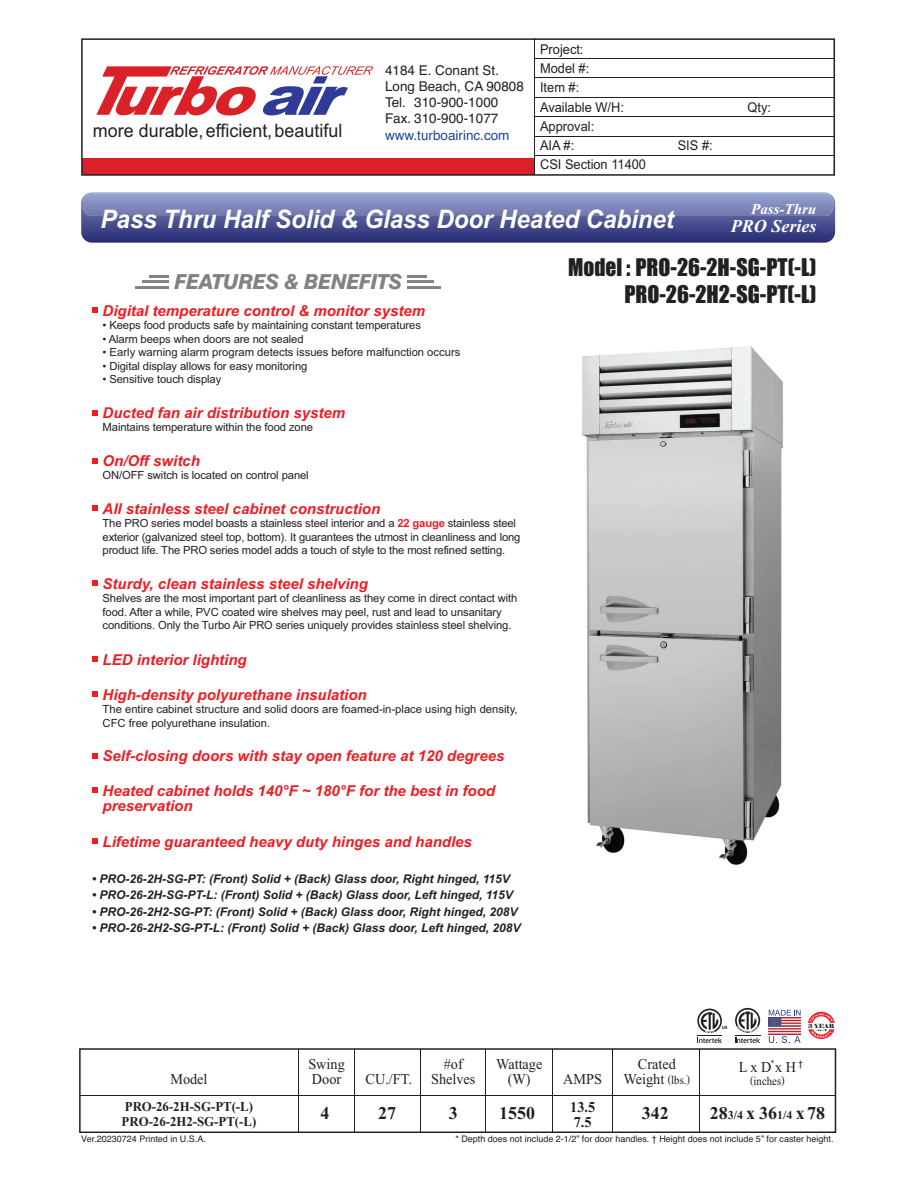
<style>
.page{position:relative;width:918px;height:1188px;background:#fff}
.page>*{position:absolute;margin:0;border:0;box-sizing:border-box;transform-origin:0 0}
.t1{font:italic 700 25.5px "Arial";letter-spacing:-.005em;color:#fff;scale:.95 1}
.t2{font:22.5px/27px "Impact";color:#231f20;text-align:right;scale:.95 1}
.t3{font:italic 800 20.7px "Swiss 721 BT";letter-spacing:-.025em;color:#808285}
.t4{font:18.45px "Arial";color:#231f20}
.t5{font:700 18px "Times New Roman";color:#231f20}
.t6{font:italic 700 18px "Times New Roman";color:#fff}
.t7{font:italic 700 15px/15px "Arial";color:#ee1d23}
.t8{font:15px/15px "Times New Roman";color:#231f20;scale:.95 1}
.t9{font:italic 700 15px "Times New Roman";color:#fff}
.t10{font:700 15px/15px "Times New Roman";color:#231f20;scale:.95 1}
.t11{font:13.5px/19.4px "Arial";color:#231f20;scale:.95 1}
.t12{font:13.5px/16.2px "Helvetica";color:#231f20}
.t13{font:700 13.5px/15px "Times New Roman";color:#231f20;scale:.95 1}
.t14{font:13.5px "Helvetica";color:#18469d}
.t15{font:italic 700 12px "Arial";color:#231f20}
.t16{font:12px "Times New Roman";color:#231f20;scale:.9 1}
.t17{font:11.25px/13.5px "Arial";letter-spacing:-.01em;color:#231f20}
.t18{font:9.9px "Helvetica";color:#231f20;scale:.95 1}
.t19{font:9px "Helvetica";color:#231f20}
.t20{font:5.7px "Elephant";color:#231f20;scale:1.11 1}
.s1{font-weight:700;color:#ed1f26}
.s2{font-size:12px}
.s3{font-size:9px}
</style>
<div class="page">
<svg style="left:81px;top:192px;width:754px;height:51px;background:#6067a1"></svg>
<div style="left:102px;top:209px;width:170px;height:7px;background:#777cb1"></div>
<div style="left:277px;top:209px;width:153px;height:7px;background:#777cb1"></div>
<div style="left:430px;top:209px;width:245px;height:7px;background:#777cb1"></div>
<svg style="left:79px;top:1048px;width:757px;height:85px"></svg>
<hr style="left:298px;top:1049px;width:1px;height:83px;background:#231f20">
<hr style="left:354px;top:1049px;width:1px;height:83px;background:#231f20">
<hr style="left:420px;top:1049px;width:1px;height:83px;background:#231f20">
<hr style="left:486px;top:1049px;width:1px;height:83px;background:#231f20">
<hr style="left:552px;top:1049px;width:1px;height:83px;background:#231f20">
<hr style="left:612px;top:1049px;width:1px;height:83px;background:#231f20">
<hr style="left:699px;top:1049px;width:1px;height:83px;background:#231f20">
<svg style="left:92px;top:307px;width:5px;height:6px"></svg>
<svg style="left:92px;top:410px;width:6px;height:5px"></svg>
<svg style="left:92px;top:458px;width:5px;height:5px"></svg>
<svg style="left:92px;top:505px;width:5px;height:6px"></svg>
<svg style="left:92px;top:581px;width:5px;height:5px"></svg>
<svg style="left:92px;top:657px;width:5px;height:5px"></svg>
<svg style="left:92px;top:691px;width:5px;height:6px"></svg>
<svg style="left:92px;top:753px;width:5px;height:6px"></svg>
<svg style="left:149px;top:275px;width:19px;height:2px"></svg>
<hr style="left:142px;top:280px;width:26px;height:3px;background:#808285">
<hr style="left:135px;top:286px;width:33px;height:3px;background:#808285">
<svg style="left:407px;top:275px;width:19px;height:2px"></svg>
<hr style="left:407px;top:280px;width:26px;height:3px;background:#808285">
<hr style="left:407px;top:286px;width:33px;height:3px;background:#808285">
<svg style="left:808px;top:1012px;width:27px;height:27px"></svg>
<svg style="left:735px;top:1008px;width:25px;height:35px"></svg>
<svg style="left:697px;top:1009px;width:30px;height:34px"></svg>
<img style="left:769px;top:1018px;width:32px;height:16px">
<svg style="left:769px;top:1010px;width:32px;height:6px"></svg>
<svg style="left:769px;top:1036px;width:32px;height:7px"></svg>
<img style="left:581px;top:346px;width:202px;height:519px">
<svg style="left:92px;top:787px;width:5px;height:6px"></svg>
<svg style="left:92px;top:838px;width:5px;height:5px"></svg>
<svg style="left:81px;top:38px;width:754px;height:138px"></svg>
<hr style="left:534px;top:39px;width:1px;height:136px;background:#231f20">
<svg style="left:96px;top:66px;width:277px;height:49px"></svg>
<p class="t12" style="left:385px;top:63px;width:140px">4184 E. Conant St.<br>Long Beach, CA 90808<br>Tel. 310-900-1000<br>Fax. 310-900-1077</p>
<h3 class="t4" style="left:93px;top:124px;width:251px">more durable,efficient,beautiful</h3>
<p class="t14" style="left:385px;top:130px;width:126px">www.turboairinc.com</p>
<p class="t11" style="left:540px;top:41px;width:113px">Project:<br>Model #:<br>Item #:<br>Available W/H:<br>Approval:<br>AIA #:<br>CSI Section 11400</p>
<p class="t11" style="left:678px;top:137px;width:38px">SIS #:</p>
<h1 class="t1" style="left:101px;top:209px;width:605px">Pass Thru Half Solid &amp; Glass Door Heated Cabinet</h1>
<p class="t11" style="left:747px;top:98px;width:26px">Qty:</p>
<h3 class="t9" style="left:751px;top:200px;width:67px">Pass-Thru</h3>
<h3 class="t6" style="left:731px;top:215px;width:87px">PRO Series</h3>
<h3 class="t3" style="left:174px;top:274px;width:229px">FEATURES &amp; BENEFITS</h3>
<h3 class="t7" style="left:103px;top:304px;width:324px">Digital temperature control &amp; monitor system</h3>
<p class="t17" style="left:103px;top:319px;width:320px">• Keeps food products safe by maintaining constant temperatures</p>
<p class="t17" style="left:103px;top:333px;width:202px">• Alarm beeps when doors are not sealed</p>
<p class="t17" style="left:103px;top:346px;width:359px">• Early warning alarm program detects issues before malfunction occurs</p>
<p class="t17" style="left:103px;top:360px;width:206px">• Digital display allows for easy monitoring</p>
<p class="t17" style="left:103px;top:373px;width:120px">• Sensitive touch display</p>
<h3 class="t7" style="left:103px;top:406px;width:244px">Ducted fan air distribution system</h3>
<p class="t17" style="left:103px;top:421px;width:212px">Maintains temperature within the food zone</p>
<h3 class="t7" style="left:103px;top:454px;width:99px">On/Off switch</h3>
<p class="t17" style="left:103px;top:469px;width:208px">ON/OFF switch is located on control panel</p>
<h3 class="t7" style="left:103px;top:502px;width:279px">All stainless steel cabinet construction</h3>
<p class="t17" style="left:103px;top:517px;width:419px">The PRO series model boasts a stainless steel interior and a <span class="s1">22 gauge</span> stainless steel exterior (galvanized steel top, bottom). It guarantees the utmost in cleanliness and long product life. The PRO series model adds a touch of style to the most refined setting.</p>
<h3 class="t7" style="left:103px;top:577px;width:267px">Sturdy, clean stainless steel shelving</h3>
<p class="t17" style="left:103px;top:592px;width:416px">Shelves are the most important part of cleanliness as they come in direct contact with food. After a while, PVC coated wire shelves may peel, rust and lead to unsanitary conditions. Only the Turbo Air PRO series uniquely provides stainless steel shelving.</p>
<h3 class="t7" style="left:103px;top:654px;width:146px">LED interior lighting</h3>
<h3 class="t7" style="left:103px;top:688px;width:266px">High-density polyurethane insulation</h3>
<p class="t17" style="left:103px;top:703px;width:417px">The entire cabinet structure and solid doors are foamed-in-place using high density,<br>CFC free polyurethane insulation.</p>
<h3 class="t7" style="left:103px;top:750px;width:403px">Self-closing doors with stay open feature at 120 degrees</h3>
<h3 class="t7" style="left:103px;top:784px;width:394px">Heated cabinet holds 140°F ~ 180°F for the best in food preservation</h3>
<h3 class="t7" style="left:103px;top:835px;width:371px">Lifetime guaranteed heavy duty hinges and handles</h3>
<p class="t15" style="left:92px;top:874px;width:420px">• PRO-26-2H-SG-PT: (Front) Solid + (Back) Glass door, Right hinged, 115V</p>
<p class="t15" style="left:92px;top:891px;width:423px">• PRO-26-2H-SG-PT-L: (Front) Solid + (Back) Glass door, Left hinged, 115V</p>
<p class="t15" style="left:92px;top:907px;width:427px">• PRO-26-2H2-SG-PT: (Front) Solid + (Back) Glass door, Right hinged, 208V</p>
<p class="t15" style="left:92px;top:924px;width:430px">• PRO-26-2H2-SG-PT-L: (Front) Solid + (Back) Glass door, Left hinged, 208V</p>
<h2 class="t2" style="left:568px;top:255px;width:263px">Model : PRO-26-2H-SG-PT(-L)<br>PRO-26-2H2-SG-PT(-L)</h2>
<p class="t20" style="left:808px;top:1023px;width:25px">3 YEAR</p>
<h3 class="t8" style="left:170px;top:1073px;width:41px">Model</h3>
<p class="t13" style="left:122px;top:1098px;width:143px">PRO-26-2H-SG-PT(-L)<br>PRO-26-2H2-SG-PT(-L)</p>
<p class="t19" style="left:81px;top:1135px;width:126px">Ver.20230724 Printed in U.S.A.</p>
<h3 class="t8" style="left:308px;top:1058px;width:40px">Swing<br>Door</h3>
<h3 class="t8" style="left:366px;top:1073px;width:50px">CU./FT.</h3>
<h3 class="t8" style="left:431px;top:1058px;width:48px;text-align:center">#of<br>Shelves</h3>
<h3 class="t8" style="left:508px;top:1058px;width:101px;text-indent:-12px">Wattage<br>(W) AMPS</h3>
<h3 class="t8" style="left:623px;top:1058px;width:72px;text-align:center">Crated<br>Weight <span class="s2">(lbs.)</span></h3>
<p class="t18" style="left:771px;top:1060px;width:35px">* <span class="s3">†</span></p>
<h3 class="t8" style="left:739px;top:1061px;width:62px">L x D x H</h3>
<p class="t16" style="left:750px;top:1077px;width:40px">(inches)</p>
<h3 class="t5" style="left:320px;top:1103px;width:10px">4</h3>
<h3 class="t5" style="left:378px;top:1103px;width:19px">27</h3>
<h3 class="t5" style="left:449px;top:1103px;width:10px">3</h3>
<h3 class="t5" style="left:499px;top:1103px;width:37px">1550</h3>
<h3 class="t10" style="left:570px;top:1099px;width:28px">13.5<br>7.5</h3>
<h3 class="t5" style="left:642px;top:1103px;width:28px">342</h3>
<h3 class="t5" style="left:710px;top:1103px;width:117px">28<span class="s2">3/4</span> x 36<span class="s2">1/4</span> x 78</h3>
<p class="t19" style="left:455px;top:1135px;width:380px">* Depth does not include 2-1/2” for door handles. † Height does not include 5” for caster height.</p>
</div>
